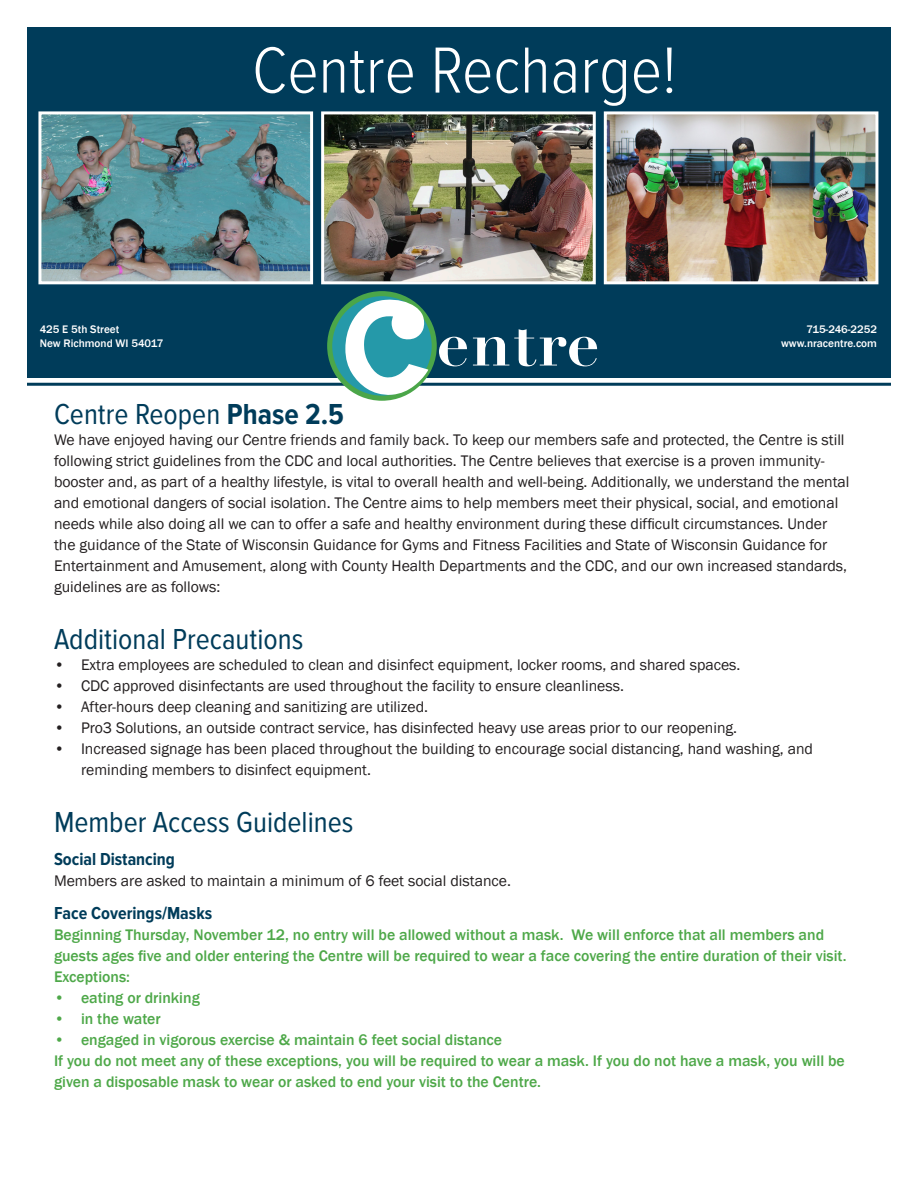
<style>
.page{position:relative;width:918px;height:1188px;background:#fff}
.page>*{position:absolute;margin:0;border:0;box-sizing:border-box;transform-origin:0 0}
.t1{font:300 67.5px "Proxima Nova Cond";color:#fff}
.t2{font:700 65.1px "Didot LT Std";letter-spacing:.015em;color:#fff}
.t3{font:30px "Proxima Nova Cond";color:#003c5a}
.t4{font:700 18px "Proxima Nova Cond";color:#003c5a}
.t5{font:15.75px/21px "Franklin Gothic";color:#231f20}
.t6{font:500 15.75px/21px "Franklin Gothic";color:#4ea849}
.Paragraph_Style_No_H{font:500 11.25px "Franklin Gothic";color:#fff}
.s1{font-weight:700}
</style>
<div class="page">
<div style="left:27px;top:27px;width:864px;height:351px;background:#003c5a"></div>
<img style="left:42px;top:115px;width:267px;height:165px">
<div style="left:38px;top:111px;width:275px;height:173px;border:3px solid #fff"></div>
<img style="left:325px;top:115px;width:267px;height:165px">
<div style="left:321px;top:111px;width:275px;height:173px;border:3px solid #fff"></div>
<img style="left:608px;top:115px;width:266px;height:165px">
<div style="left:604px;top:111px;width:274px;height:173px;border:3px solid #fff"></div>
<hr style="left:27px;top:383px;width:864px;height:3px;background:#003c5a">
<div style="left:327px;top:291px;width:110px;height:110px;background:#4ba649;border-radius:50%"></div>
<div style="left:332px;top:296px;width:100px;height:100px;background:#2599a9;border-radius:50%"></div>
<svg style="left:345px;top:299px;width:83px;height:96px"></svg>
<p class="Paragraph_Style_No_H" style="left:40px;top:322px;width:81px">425 E 5th Street</p>
<p class="Paragraph_Style_No_H" style="left:40px;top:336px;width:125px">New Richmond WI 54017</p>
<p class="t1" style="left:252px;top:33px;width:426px">Centre Recharge!</p>
<p class="t2" style="left:437px;top:302px;width:164px">entre</p>
<p class="Paragraph_Style_No_H" style="left:806px;top:322px;width:72px">715-246-2252</p>
<p class="Paragraph_Style_No_H" style="left:781px;top:336px;width:97px">www.nracentre.com</p>
<p class="t3" style="left:54px;top:397px;width:292px">Centre Reopen <span class="s1">Phase 2.5</span></p>
<p class="t5" style="left:54px;top:429px;width:797px">We have enjoyed having our Centre friends and family back. To keep our members safe and protected, the Centre is still following strict guidelines from the CDC and local authorities. The Centre believes that exercise is a proven immunity&shy;booster and, as part of a healthy lifestyle, is vital to overall health and well-being. Additionally, we understand the mental and emotional dangers of social isolation. The Centre aims to help members meet their physical, social, and emotional needs while also doing all we can to offer a safe and healthy environment during these difficult circumstances. Under the guidance of the State of Wisconsin Guidance for Gyms and Fitness Facilities and State of Wisconsin Guidance for Entertainment and Amusement, along with County Health Departments and the CDC, and our own increased standards, guidelines are as follows:</p>
<p class="t3" style="left:54px;top:622px;width:251px">Additional Precautions</p>
<p class="t5" style="left:54px;top:654px;width:688px">• Extra employees are scheduled to clean and disinfect equipment, locker rooms, and shared spaces.</p>
<p class="t5" style="left:54px;top:675px;width:571px">• CDC approved disinfectants are used throughout the facility to ensure cleanliness.</p>
<p class="t5" style="left:54px;top:696px;width:376px">• After-hours deep cleaning and sanitizing are utilized.</p>
<p class="t5" style="left:54px;top:717px;width:685px">• Pro3 Solutions, an outside contract service, has disinfected heavy use areas prior to our reopening.</p>
<p class="t5" style="left:81px;top:738px;width:734px;text-indent:-27px">• Increased signage has been placed throughout the building to encourage social distancing, hand washing, and reminding members to disinfect equipment.</p>
<p class="t3" style="left:54px;top:805px;width:301px">Member Access Guidelines</p>
<p class="t4" style="left:54px;top:849px;width:123px">Social Distancing</p>
<p class="t5" style="left:54px;top:870px;width:459px">Members are asked to maintain a minimum of 6 feet social distance.</p>
<p class="t4" style="left:54px;top:903px;width:160px">Face Coverings/Masks</p>
<p class="t6" style="left:54px;top:924px;width:794px">Beginning Thursday, November 12, no entry will be allowed without a mask. We will enforce that all members and guests ages five and older entering the Centre will be required to wear a face covering the entire duration of their visit.</p>
<p class="t6" style="left:54px;top:966px;width:78px">Exceptions:</p>
<p class="t6" style="left:54px;top:987px;width:147px">• eating or drinking</p>
<p class="t6" style="left:54px;top:1008px;width:108px">• in the water</p>
<p class="t6" style="left:54px;top:1029px;width:450px">• engaged in vigorous exercise &amp; maintain 6 feet social distance</p>
<p class="t6" style="left:54px;top:1050px;width:792px">If you do not meet any of these exceptions, you will be required to wear a mask. If you do not have a mask, you will be given a disposable mask to wear or asked to end your visit to the Centre.</p>
</div>
